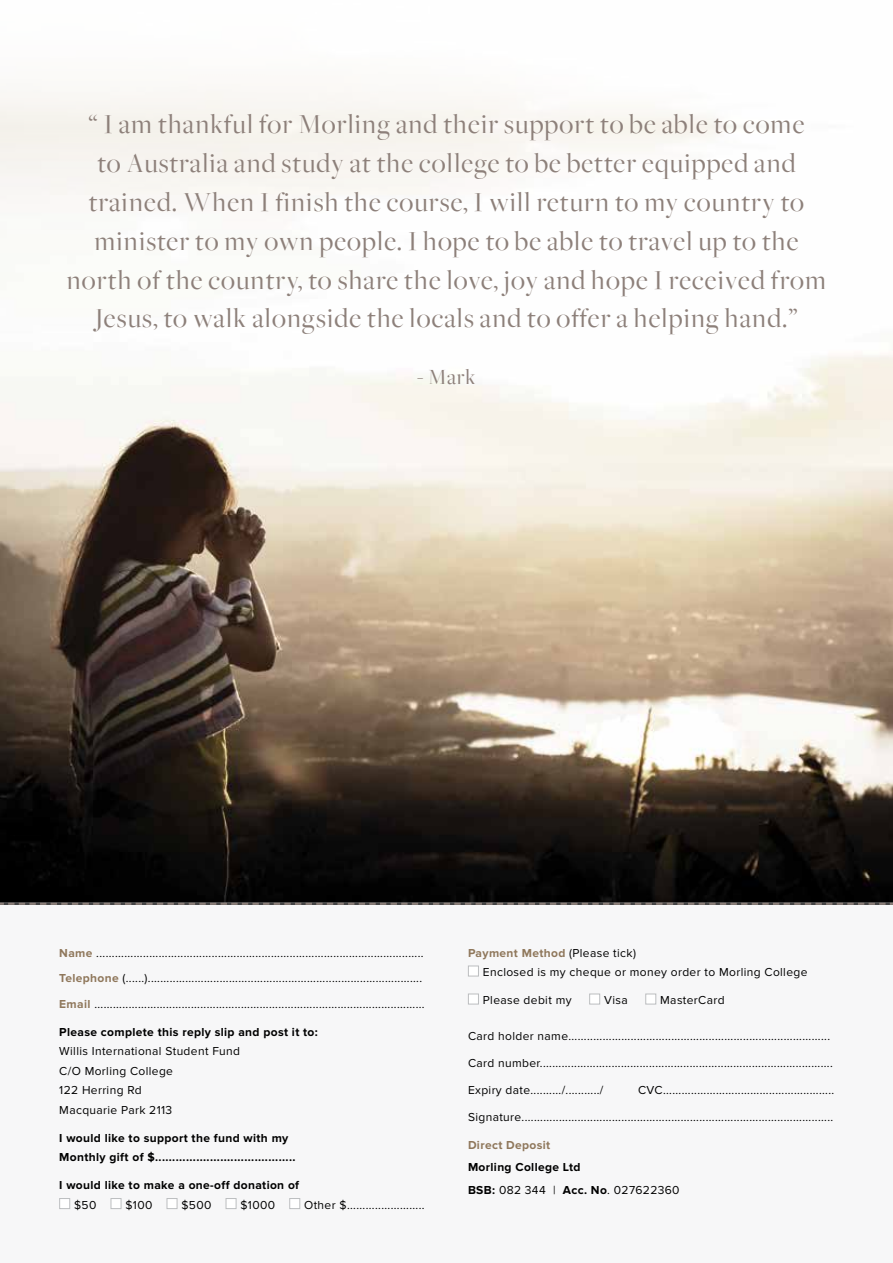
<style>
.page{position:relative;width:893px;height:1263px;background:#fff}
.page>*{position:absolute;margin:0;border:0;box-sizing:border-box;transform-origin:0 0}
.t1{font:28.5px/39px "Freight Big";letter-spacing:.04em;color:#8d807a;text-align:center}
.t2{font:22.5px "Freight Big";color:#8d807a}
.t3{font:12px/19.5px "Proxima Nova";letter-spacing:.03em;color:#000}
.t4{font:700 12px/19.5px "Proxima Nova";letter-spacing:.03em;color:#000}
.t5{font:700 12px "Proxima Nova";letter-spacing:.03em;color:#8f775b}
.s1{font-weight:700;color:#8f775b}
.s2{font-weight:400}
</style>
<div class="page">
<img style="left:0;top:90px;width:893px;height:812px">
<svg style="left:0;top:902px;width:893px;height:308px"></svg>
<p class="t1" style="left:67px;top:105px;width:761px">“ I am thankful for Morling and their support to be able to come<br>to Australia and study at the college to be better equipped and trained. When I finish the course, I will return to my country to minister to my own people. I hope to be able to travel up to the north of the country, to share the love, joy and hope I received from Jesus, to walk alongside the locals and to offer a helping hand.”</p>
<h2 class="t2" style="left:417px;top:364px;width:60px">- Mark</h2>
<p class="t3" style="left:59px;top:940px;width:367px;line-height:25.5px"><span class="s1">Name</span> .........................................................................................................<br><span class="s1">Telephone</span> (......)........................................................................................<br><span class="s1">Email</span> ..........................................................................................................</p>
<p class="t4" style="left:59px;top:1022px;width:260px">Please complete this reply slip and post it to:</p>
<p class="t3" style="left:59px;top:1042px;width:182px">Willis International Student Fund<br>C/O Morling College<br>122 Herring Rd<br>Macquarie Park 2113</p>
<p class="t4" style="left:59px;top:1128px;width:238px">I would like to support the fund with my<br>Monthly gift of $.........................................</p>
<p class="t4" style="left:59px;top:1176px;width:241px">I would like to make a one-off donation of</p>
<p class="t3" style="left:74px;top:1195px;width:24px">$50</p>
<p class="t3" style="left:125px;top:1195px;width:28px">$100</p>
<p class="t3" style="left:181px;top:1195px;width:31px">$500</p>
<p class="t3" style="left:240px;top:1195px;width:36px">$1000</p>
<p class="t3" style="left:304px;top:1195px;width:122px">Other $.........................</p>
<p class="t3" style="left:483px;top:943px;width:326px;text-indent:-15px"><span class="s1">Payment Method</span> (Please tick)<br>Enclosed is my cheque or money order to Morling College</p>
<p class="t3" style="left:483px;top:991px;width:90px">Please debit my</p>
<p class="t3" style="left:604px;top:991px;width:25px">Visa</p>
<p class="t3" style="left:660px;top:991px;width:66px">MasterCard</p>
<p class="t3" style="left:468px;top:1026px;width:364px">Card holder name....................................................................................</p>
<p class="t3" style="left:468px;top:1053px;width:366px">Card number..............................................................................................</p>
<p class="t3" style="left:468px;top:1080px;width:137px">Expiry date........../.........../</p>
<p class="t3" style="left:638px;top:1080px;width:198px">CVC.......................................................</p>
<p class="t3" style="left:468px;top:1107px;width:367px">Signature....................................................................................................</p>
<p class="t5" style="left:468px;top:1138px;width:84px">Direct Deposit</p>
<p class="t4" style="left:468px;top:1156px;width:213px;line-height:22.5px">Morling College Ltd<br>BSB: <span class="s2">082 344 |</span> Acc. No<span class="s2">. 027622360</span></p>
</div>
